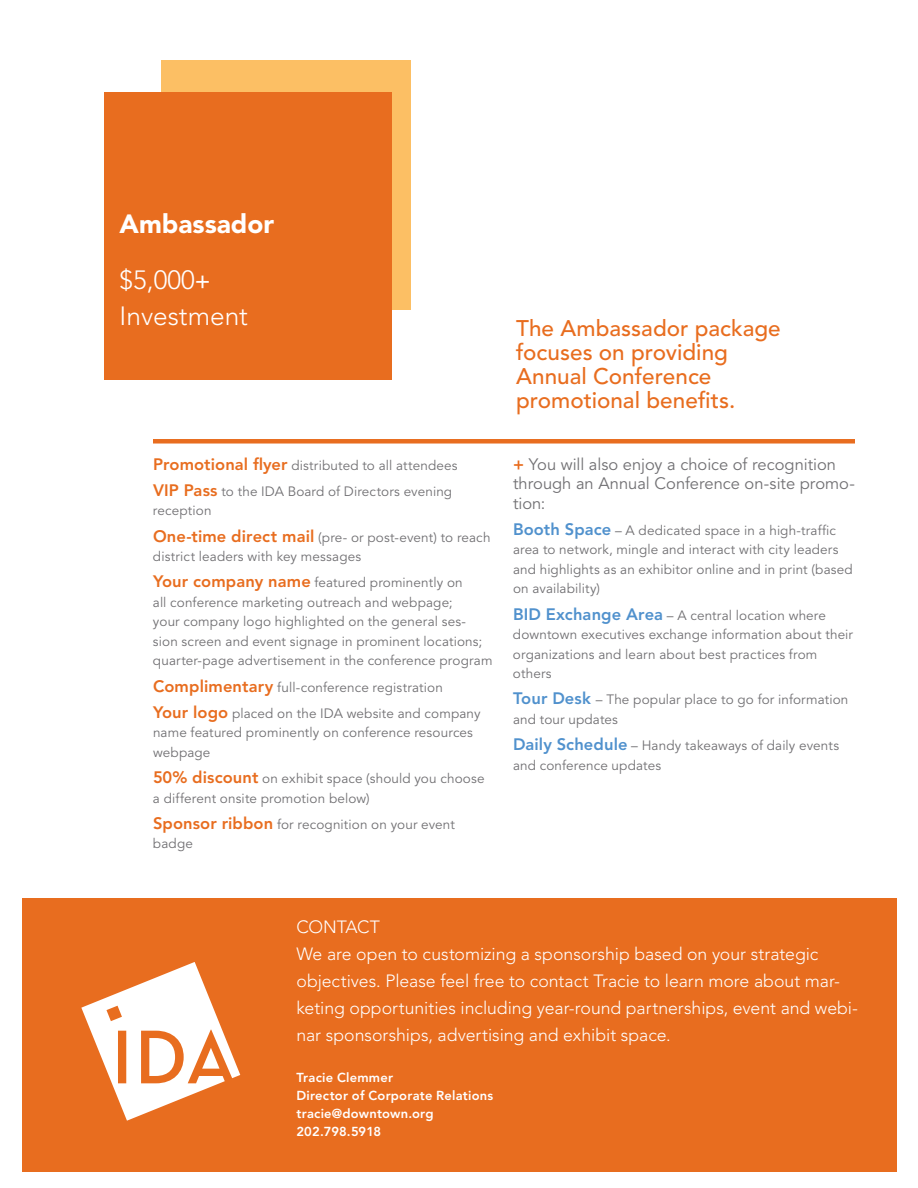
<style>
.page{position:relative;width:918px;height:1188px;background:#fff}
.page>*{position:absolute;margin:0;border:0;box-sizing:border-box;transform-origin:0 0}
.t1{font:900 26.25px/55.8px "Avenir LT Std";color:#fff}
.t2{font:300 26.25px "Avenir LT Std";color:#fff}
.t3{font:500 22.5px/24px "Avenir LT Std";color:#e86d1f}
.t4{font:300 17.7px/27.2px "Avenir LT Std";color:#fff}
.t5{font:16.5px/19.5px "Avenir LT Std";color:#717073}
.t6{font:13.5px/19.5px "Avenir LT Std";letter-spacing:.01em;color:#717073}
.t7{font:800 12.9px/18.3px "Avenir LT Std";letter-spacing:.015em;color:#fff}
.s1{font-weight:300}
.s2{font-weight:500;font-size:23.55px}
.s3{font-weight:800;font-size:16.5px;color:#e86d1f}
.s4{font-weight:800;color:#e86d1f}
.s5{font-weight:800;font-size:16.5px;color:#5091cd}
</style>
<div class="page">
<div style="left:161px;top:60px;width:250px;height:249px;background:#fcbf64"></div>
<div style="left:105px;top:92px;width:287px;height:288px;background:#e86d1f"></div>
<div style="left:153px;top:439px;width:702px;height:5px;background:#e86d1f"></div>
<div style="left:22px;top:899px;width:874px;height:273px;background:#e86d1f"></div>
<svg style="left:81px;top:962px;width:159px;height:159px"></svg>
<h1 class="t1" style="left:120px;top:196px;width:156px">Ambassador <span class="s1">$5,000</span><span class="s2">+</span></h1>
<h1 class="t2" style="left:120px;top:301px;width:130px">Investment</h1>
<p class="t6" style="left:153px;top:452px;width:306px;line-height:26.2px"><span class="s3">Promotional flyer</span> distributed to all attendees<br><span class="s3">VIP Pass</span> to the IDA Board of Directors evening</p>
<p class="t6" style="left:153px;top:498px;width:339px;line-height:26.2px">reception<br><span class="s3">One-time direct mail</span> (pre- or post-event) to reach</p>
<p class="t6" style="left:153px;top:544px;width:311px;line-height:26.2px">district leaders with key messages<br><span class="s3">Your company name</span> featured prominently on</p>
<p class="t6" style="left:153px;top:593px;width:341px">all conference marketing outreach and webpage;<br>your company logo highlighted on the general ses&shy;sion screen and event signage in prominent locations; quarter-page advertisement in the conference program</p>
<p class="t6" style="left:153px;top:674px;width:329px;line-height:26.2px"><span class="s3">Complimentary</span> full-conference registration<br><span class="s3">Your logo</span> placed on the IDA website and company</p>
<p class="t6" style="left:153px;top:723px;width:322px">name featured prominently on conference resources webpage</p>
<p class="t6" style="left:153px;top:769px;width:333px"><span class="s3">50% discount</span> on exhibit space (should you choose a different onsite promotion below)</p>
<p class="t6" style="left:153px;top:815px;width:304px"><span class="s3">Sponsor ribbon</span> for recognition on your event badge</p>
<h2 class="t3" style="left:516px;top:316px;width:266px">The Ambassador package focuses on providing<br>Annual Conference promotional benefits.</h2>
<p class="t5" style="left:513px;top:455px;width:343px"><span class="s4">+</span> You will also enjoy a choice of recognition through an Annual Conference on-site promo&shy;tion:</p>
<p class="t6" style="left:513px;top:521px;width:341px"><span class="s5">Booth Space</span> – A dedicated space in a high-traffic area to network, mingle and interact with city leaders and highlights as an exhibitor online and in print (based on availability)</p>
<p class="t6" style="left:513px;top:606px;width:342px"><span class="s5">BID Exchange Area</span> – A central location where downtown executives exchange information about their organizations and learn about best practices from others</p>
<p class="t6" style="left:513px;top:690px;width:337px"><span class="s5">Tour Desk</span> – The popular place to go for information and tour updates</p>
<p class="t6" style="left:513px;top:736px;width:328px"><span class="s5">Daily Schedule</span> – Handy takeaways of daily events and conference updates</p>
<p class="t4" style="left:296px;top:913px;width:563px">CONTACT<br>We are open to customizing a sponsorship based on your strategic objectives. Please feel free to contact Tracie to learn more about mar&shy;keting opportunities including year-round partnerships, event and webi&shy;nar sponsorships, advertising and exhibit space.</p>
<p class="t7" style="left:296px;top:1068px;width:198px">Tracie Clemmer<br>Director of Corporate Relations tracie@downtown.org<br>202.798.5918</p>
</div>
